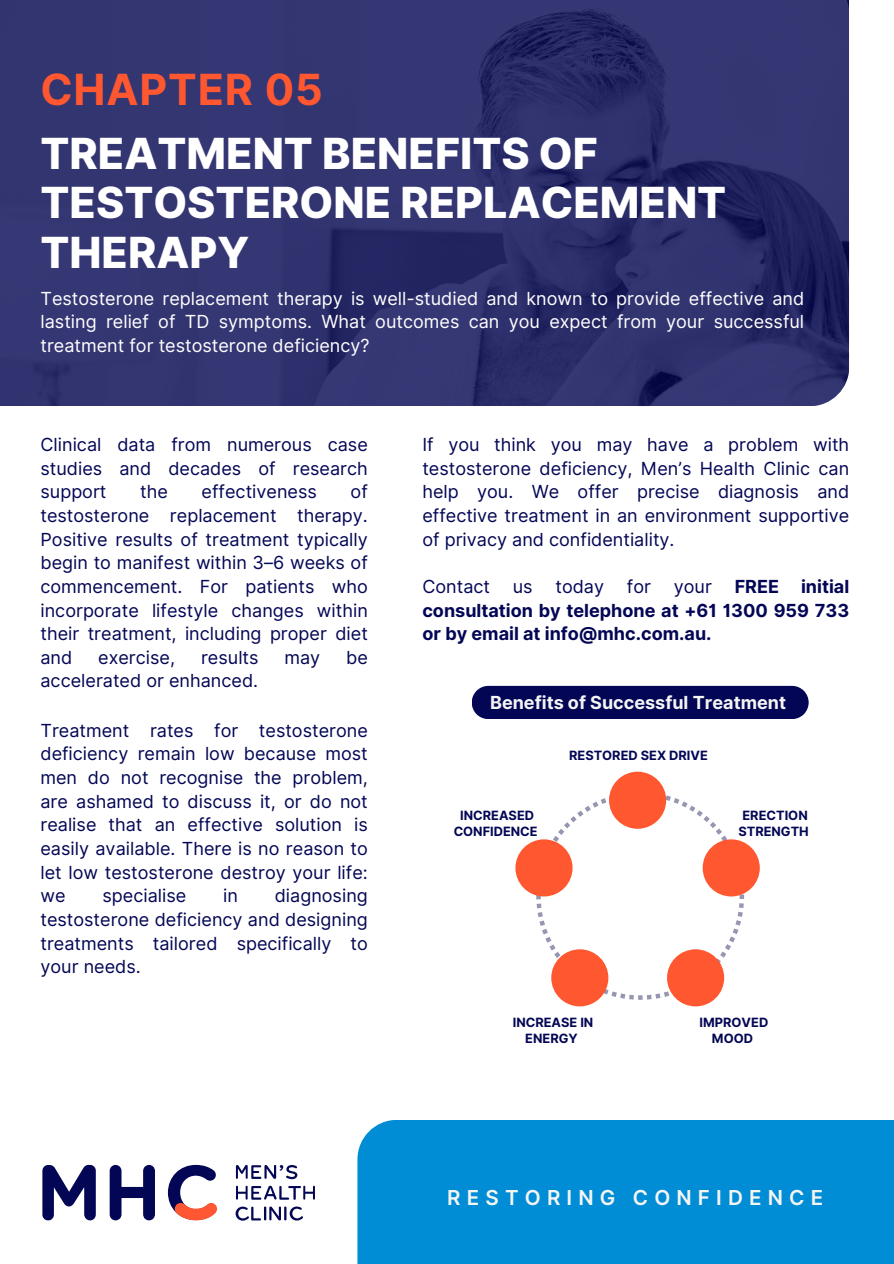
<style>
.page{position:relative;width:894px;height:1264px;background:#fff}
.page>*{position:absolute;margin:0;border:0;box-sizing:border-box;transform-origin:0 0}
.t1{font:800 42.9px/49.5px "Inter";color:#fff}
.t2{font:700 42.9px "Inter";letter-spacing:.02em;color:#ff5730}
.t3{font:600 20.55px "Inter";letter-spacing:.3em;color:#f5f5f5}
.t4{font:18px/23.7px "Inter";color:#030654;text-align:justify}
.t5{font:18px/23.7px "Inter";color:#fff;text-align:justify}
.t6{font:700 18px/23.7px "Inter";color:#030654;text-align:justify}
.t7{font:700 18px "Inter";color:#f5f5f5}
.t8{font:700 12.75px/16px "Inter";color:#030654;text-align:center}
</style>
<div class="page">
<div style="left:357px;top:1119px;width:536px;height:144px;background:#008dd5"></div>
<svg style="left:236px;top:1185px;width:79px;height:14px"></svg>
<svg style="left:235px;top:1206px;width:68px;height:14px"></svg>
<svg style="left:236px;top:1164px;width:61px;height:15px"></svg>
<svg style="left:42px;top:1164px;width:54px;height:56px"></svg>
<svg style="left:110px;top:1164px;width:45px;height:56px"></svg>
<svg style="left:168px;top:1164px;width:49px;height:56px"></svg>
<svg style="left:536px;top:792px;width:208px;height:207px"></svg>
<div style="left:702px;top:839px;width:57px;height:57px;background:#ff5730;border-radius:50%"></div>
<div style="left:515px;top:839px;width:57px;height:57px;background:#ff5730;border-radius:50%"></div>
<div style="left:666px;top:949px;width:58px;height:57px;background:#ff5730;border-radius:50%"></div>
<div style="left:551px;top:949px;width:57px;height:57px;background:#ff5730;border-radius:50%"></div>
<div style="left:609px;top:771px;width:57px;height:57px;background:#ff5730;border-radius:50%"></div>
<div style="left:472px;top:686px;width:336px;height:33px;background:#030654"></div>
<img style="left:0;top:0;width:849px;height:406px">
<p class="t2" style="left:40px;top:64px;width:284px">CHAPTER 05</p>
<h1 class="t1" style="left:40px;top:128px;width:687px">TREATMENT BENEFITS OF<br>TESTOSTERONE REPLACEMENT<br>THERAPY</h1>
<p class="t5" style="left:40px;top:286px;width:765px">Testosterone replacement therapy is well-studied and known to provide effective and lasting relief of TD symptoms. What outcomes can you expect from your successful treatment for testosterone deficiency?</p>
<h4 class="t4" style="left:40px;top:432px;width:329px">Clinical data from numerous case studies and decades of research support</h4>
<h4 class="t4" style="left:40px;top:480px;width:329px;text-indent:310px">of testosterone replacement therapy.<br>Positive results of treatment typically begin to manifest within 3–6 weeks of commencement. For patients who incorporate lifestyle changes within their treatment, including proper diet and</h4>
<h4 class="t4" style="left:140px;top:480px;width:29px">the</h4>
<h4 class="t4" style="left:201px;top:480px;width:117px">effectiveness</h4>
<h4 class="t4" style="left:98px;top:645px;width:78px">exercise,</h4>
<h4 class="t4" style="left:201px;top:645px;width:59px">results</h4>
<h4 class="t4" style="left:284px;top:645px;width:37px">may</h4>
<h4 class="t4" style="left:346px;top:645px;width:23px">be</h4>
<h4 class="t4" style="left:40px;top:669px;width:219px">accelerated or enhanced.</h4>
<p class="t4" style="left:40px;top:718px;width:329px">Treatment rates for testosterone deficiency remain low because most men do not recognise the problem, are ashamed to discuss it, or do not realise that an effective solution is easily available. There is no reason to let low testosterone destroy your life: we</p>
<p class="t4" style="left:40px;top:883px;width:329px;text-indent:234px">diagnosing testosterone deficiency and designing treatments tailored specifically to your needs.</p>
<p class="t4" style="left:102px;top:883px;width:85px">specialise</p>
<p class="t4" style="left:223px;top:883px;width:16px">in</p>
<h4 class="t4" style="left:422px;top:432px;width:428px">If you think you may have a problem with testosterone deficiency, Men’s Health Clinic can help you. We offer precise diagnosis and effective treatment in an environment supportive of privacy and confidentiality.</h4>
<p class="t6" style="left:422px;top:574px;width:428px;text-indent:312px">FREE initial consultation by telephone at +61 1300 959 733 or by email at info@mhc.com.au.</p>
<p class="t4" style="left:422px;top:574px;width:69px">Contact</p>
<p class="t4" style="left:512px;top:574px;width:21px">us</p>
<p class="t4" style="left:555px;top:574px;width:50px">today</p>
<p class="t4" style="left:626px;top:574px;width:26px">for</p>
<p class="t4" style="left:673px;top:574px;width:40px">your</p>
<p class="t7" style="left:490px;top:691px;width:297px">Benefits of Successful Treatment</p>
<h4 class="t8" style="left:569px;top:747px;width:140px">RESTORED SEX DRIVE</h4>
<p class="t8" style="left:453px;top:807px;width:86px">INCREASED<br>CONFIDENCE</p>
<h1 class="t8" style="left:738px;top:807px;width:72px">ERECTION<br>STRENGTH</h1>
<p class="t8" style="left:512px;top:1014px;width:82px">INCREASE IN<br>ENERGY</p>
<p class="t8" style="left:699px;top:1014px;width:70px">IMPROVED<br>MOOD</p>
<p class="t3" style="left:447px;top:1185px;width:377px">RESTORING CONFIDENCE</p>
</div>
